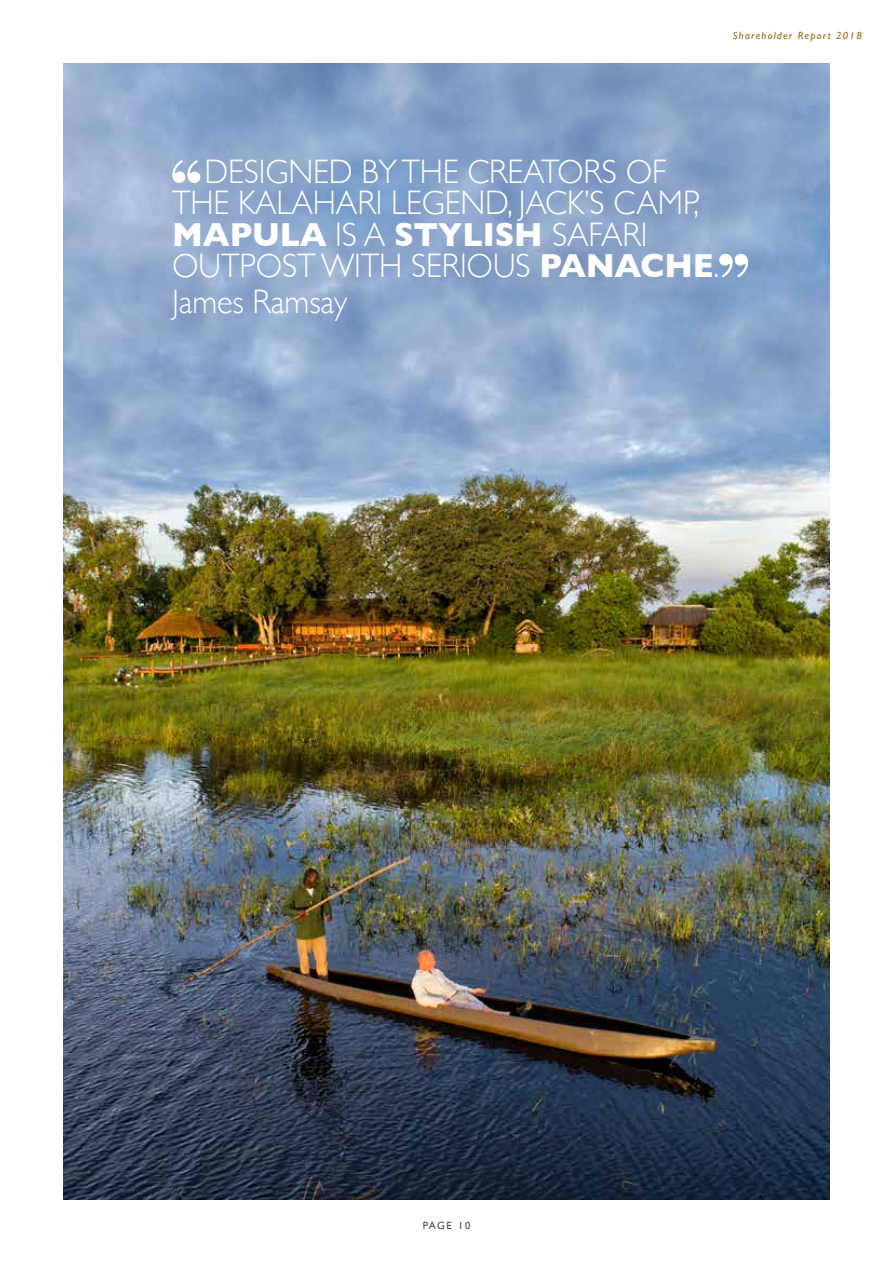
<style>
.page{position:relative;width:893px;height:1263px;background:#fff}
.page>*{position:absolute;margin:0;border:0;box-sizing:border-box;transform-origin:0 0}
.t1{font:300 33.9px/31.5px "Gill Sans";letter-spacing:-.005em;color:#fff;scale:.95 1}
.t2{font:italic 10.5px "Gill Sans";letter-spacing:.12em;color:#9e6414}
.t3{font:10.5px "Gill Sans";letter-spacing:.14em;color:#494a4f}
.s1{font-weight:700}
</style>
<div class="page">
<img style="left:64px;top:64px;width:765px;height:1135px">
<svg style="left:172px;top:160px;width:28px;height:23px"></svg>
<svg style="left:719px;top:254px;width:29px;height:23px"></svg>
<p class="t2" style="left:733px;top:30px;width:130px">Shareholder Report 2018</p>
<p class="t1" style="left:172px;top:154px;width:577px;text-indent:32px">DESIGNED BY THE CREATORS OF<br>THE KALAHARI LEGEND, JACK’S CAMP,<br><span class="s1">MAPULA</span> IS A <span class="s1">STYLISH</span> SAFARI<br>OUTPOST WITH SERIOUS <span class="s1">PANACHE</span>.</p>
<p class="t1" style="left:172px;top:284px;width:186px">James Ramsay</p>
<p class="t3" style="left:423px;top:1219px;width:49px">PAGE 10</p>
</div>
